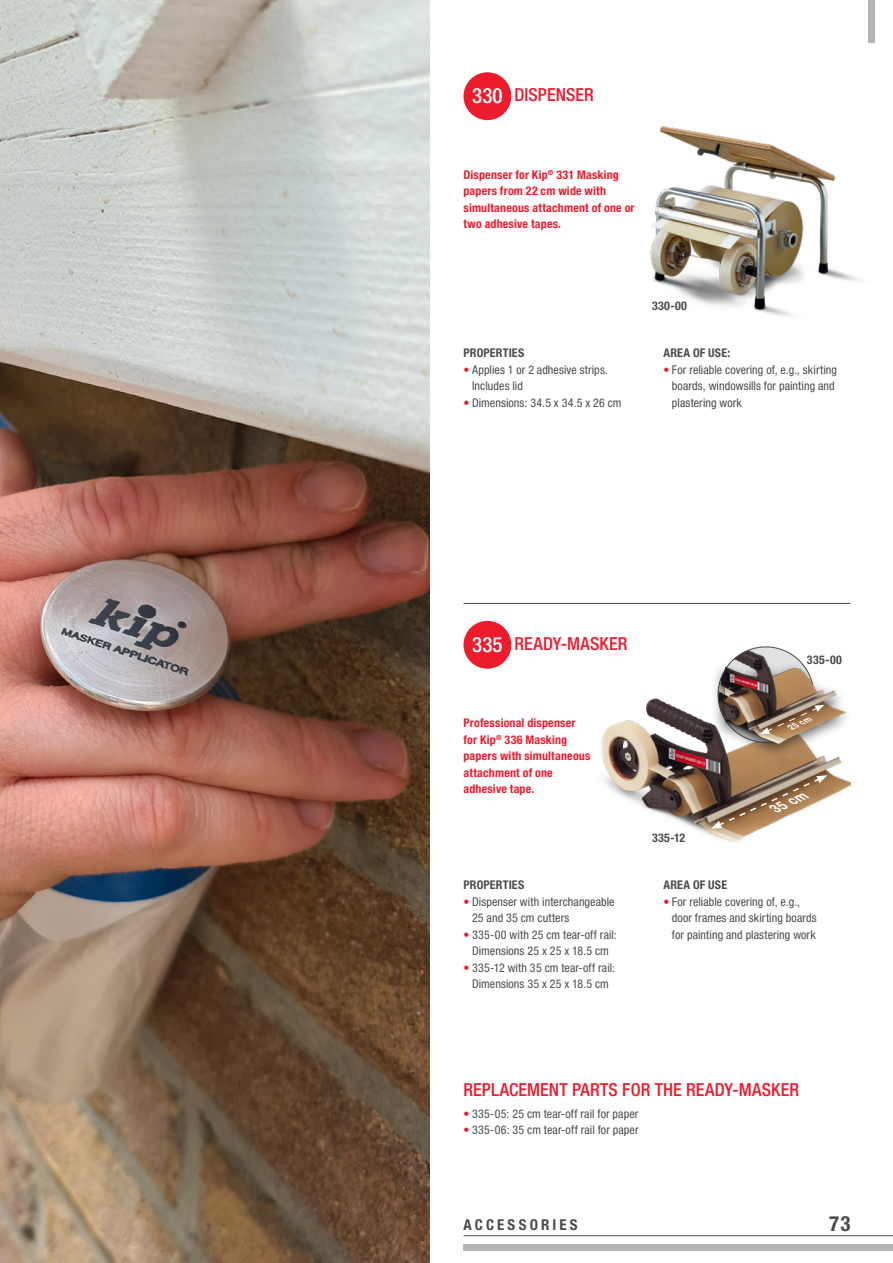
<style>
.page{position:relative;width:893px;height:1263px;background:#fff}
.page>*{position:absolute;margin:0;border:0;box-sizing:border-box;transform-origin:0 0}
.t1{font:500 condensed 21px "Helvetica Neue LT Pro";color:#fff}
.t2{font:700 condensed 21px "Helvetica Neue LT Pro";color:#4b4c4d}
.t3{font:500 condensed 18px "Helvetica Neue LT Pro";letter-spacing:.005em;color:#ee1b2d}
.t4{font:700 condensed 15px "Helvetica Neue LT Pro";letter-spacing:.21em;color:#4b4c4d}
.t5{font:italic 700 13.5px "Helvetica Neue LT Pro";color:#fff;scale:.9 1}
.t6{font:condensed 12px/16.5px "Helvetica Neue LT Pro";letter-spacing:.01em;color:#4b4c4d}
.t7{font:700 condensed 12px/16.5px "Helvetica Neue LT Pro";letter-spacing:.015em;color:#ee1b2d}
.t8{font:700 condensed 12px "Helvetica Neue LT Pro";letter-spacing:.015em;color:#4b4c4d}
.t9{font:italic 700 8.4px "Helvetica Neue LT Pro";color:#fff;scale:.9 1}
.s1{color:#ee1b2d}
</style>
<div class="page">
<img style="left:601px;top:698px;width:249px;height:145px">
<svg style="left:711px;top:775px;width:116px;height:54px"></svg>
<img style="left:650px;top:126px;width:209px;height:191px">
<div style="left:463px;top:72px;width:48px;height:48px;background:#ee1b2d;border-radius:50%"></div>
<div style="left:463px;top:621px;width:48px;height:48px;background:#ee1b2d;border-radius:50%"></div>
<img style="left:0;top:0;width:429px;height:1263px">
<hr style="left:463px;top:603px;width:387px;height:1px;background:#4b4c4d">
<img style="left:718px;top:647px;width:95px;height:95px;border-radius:48px">
<div style="left:712px;top:660px;width:141px;height:100px;background:#231f20;opacity:.75"></div>
<img style="left:726px;top:668px;width:124px;height:81px">
<svg style="left:760px;top:705px;width:64px;height:29px;background:#93775f"></svg>
<div style="left:463px;top:1244px;width:430px;height:6px;background:#b4b5b8"></div>
<hr style="left:463px;top:1235px;width:430px;height:1px;background:#4b4c4d">
<div style="left:868px;top:0;width:7px;height:43px;background:#b4b5b8"></div>
<h1 class="t1" style="left:472px;top:83px;width:32px">330</h1>
<h2 class="t3" style="left:514px;top:84px;width:81px">DISPENSER</h2>
<p class="t7" style="left:463px;top:166px;width:173px">Dispenser for Kip<sup>®</sup> 331 Masking papers from 22 cm wide with simultaneous attachment of one or two adhesive tapes.</p>
<p class="t8" style="left:463px;top:346px;width:62px">PROPERTIES</p>
<p class="t6" style="left:472px;top:361px;width:137px;text-indent:-9px"><span class="s1">•</span> Applies 1 or 2 adhesive strips.<br>Includes lid</p>
<p class="t6" style="left:463px;top:394px;width:160px"><span class="s1">•</span> Dimensions: 34.5 x 34.5 x 26 cm</p>
<p class="t8" style="left:652px;top:299px;width:37px">330-00</p>
<p class="t8" style="left:663px;top:346px;width:68px">AREA OF USE:</p>
<p class="t6" style="left:672px;top:361px;width:167px;text-indent:-9px"><span class="s1">•</span> For reliable covering of, e.g., skirting boards, windowsills for painting and plastering work</p>
<h1 class="t1" style="left:472px;top:632px;width:32px">335</h1>
<h2 class="t3" style="left:514px;top:632px;width:114px">READY-MASKER</h2>
<p class="t7" style="left:463px;top:714px;width:128px">Professional dispenser for Kip<sup>®</sup> 336 Masking papers with simultaneous attachment of one adhesive tape.</p>
<p class="t8" style="left:463px;top:878px;width:62px">PROPERTIES</p>
<p class="t6" style="left:472px;top:893px;width:144px;text-indent:-9px"><span class="s1">•</span> Dispenser with interchangeable<br>25 and 35 cm cutters</p>
<p class="t6" style="left:463px;top:926px;width:155px;text-align:center"><span class="s1">•</span> 335-00 with 25 cm tear-off rail:<br>Dimensions 25 x 25 x 18.5 cm</p>
<p class="t6" style="left:463px;top:959px;width:153px;text-align:center"><span class="s1">•</span> 335-12 with 35 cm tear-off rail:<br>Dimensions 35 x 25 x 18.5 cm</p>
<p class="t8" style="left:807px;top:653px;width:36px">335-00</p>
<p class="t9" style="left:789px;top:723px;width:27px;rotate:-25deg">25 cm</p>
<p class="t8" style="left:652px;top:830px;width:35px">335-12</p>
<p class="t5" style="left:771px;top:801px;width:43px;rotate:-25deg">35 cm</p>
<p class="t8" style="left:663px;top:878px;width:65px">AREA OF USE</p>
<p class="t6" style="left:672px;top:893px;width:146px;text-indent:-9px"><span class="s1">•</span> For reliable covering of, e.g., door frames and skirting boards for painting and plastering work</p>
<h2 class="t3" style="left:463px;top:1079px;width:337px">REPLACEMENT PARTS FOR THE READY-MASKER</h2>
<p class="t6" style="left:463px;top:1105px;width:176px"><span class="s1">•</span> 335-05: 25 cm tear-off rail for paper</p>
<p class="t6" style="left:463px;top:1121px;width:177px"><span class="s1">•</span> 335-06: 35 cm tear-off rail for paper</p>
<p class="t4" style="left:463px;top:1216px;width:116px">ACCESSORIES</p>
<h1 class="t2" style="left:829px;top:1211px;width:23px">73</h1>
</div>
